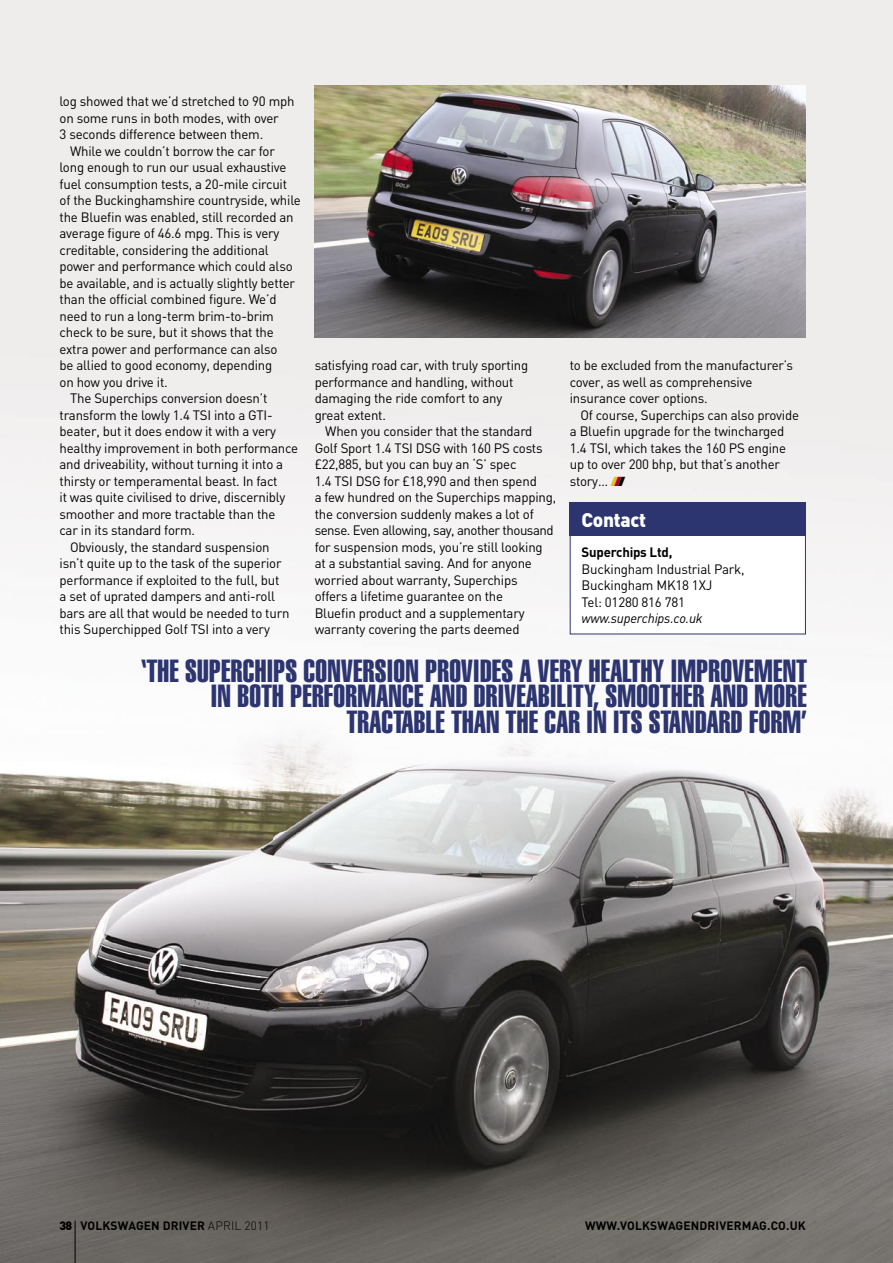
<style>
.page{position:relative;width:893px;height:1263px;background:#fff}
.page>*{position:absolute;margin:0;border:0;box-sizing:border-box;transform-origin:0 0}
.Pull_quote_1{font:31.5px/25.5px "Helvetica Extra Compressed";letter-spacing:.01em;color:#2c3570;text-align:right}
.Body_1{font:900 19.5px "DIN";letter-spacing:-.015em;color:#fff}
.Body_1-2{font:13.5px/16.5px "DIN";letter-spacing:-.015em;color:#000}
.Body_1-3{font:italic 13.5px "DIN";letter-spacing:-.015em;color:#000}
.Body_1-4{font:700 13.5px "DIN";letter-spacing:-.015em;color:#000}
.t1{font:700 12px "DIN";letter-spacing:.01em;color:#000}
.s1{font-family:"Helvetica Neue";font-weight:700;font-style:italic;font-size:12.75px;color:#e6c01f}
.s2{font-family:"Helvetica Neue";font-weight:700;font-style:italic;font-size:12.75px;color:#af0025}
.s3{font-family:"Helvetica Neue";font-weight:700;font-style:italic;font-size:12.75px}
.s4{font-weight:900}
.s5{font-weight:300}
</style>
<div class="page">
<img style="left:0;top:0;width:893px;height:1263px">
<hr style="left:75px;top:1221px;width:1px;height:42px;background:#000">
<div style="left:570px;top:503px;width:235px;height:131px;background:#fff"></div>
<div style="left:570px;top:502px;width:236px;height:33px;background:#2c3570"></div>
<img style="left:315px;top:85px;width:491px;height:252px">
<p class="Body_1-2" style="left:60px;top:93px;width:237px">log showed that we’d stretched to 90 mph on some runs in both modes, with over<br>3 seconds difference between them.</p>
<p class="Body_1-2" style="left:60px;top:142px;width:243px;text-indent:11px">While we couldn’t borrow the car for long enough to run our usual exhaustive fuel consumption tests, a 20-mile circuit of the Buckinghamshire countryside, while the Bluefin was enabled, still recorded an average figure of 46.6 mpg. This is very creditable, considering the additional power and performance which could also be available, and is actually slightly better than the official combined figure. We’d need to run a long-term brim-to-brim check to be sure, but it shows that the extra power and performance can also<br>be allied to good economy, depending<br>on how you drive it.</p>
<p class="Body_1-2" style="left:60px;top:390px;width:240px;text-indent:11px">The Superchips conversion doesn’t transform the lowly 1.4 TSI into a GTI&shy;beater, but it does endow it with a very healthy improvement in both performance and driveability, without turning it into a thirsty or temperamental beast. In fact<br>it was quite civilised to drive, discernibly smoother and more tractable than the<br>car in its standard form.</p>
<p class="Body_1-2" style="left:60px;top:538px;width:232px;text-indent:11px">Obviously, the standard suspension isn’t quite up to the task of the superior performance if exploited to the full, but a set of uprated dampers and anti-roll bars are all that would be needed to turn this Superchipped Golf TSI into a very</p>
<p class="Body_1-2" style="left:570px;top:357px;width:225px">to be excluded from the manufacturer’s cover, as well as comprehensive insurance cover options.</p>
<p class="Body_1-2" style="left:570px;top:406px;width:231px;text-indent:11px">Of course, Superchips can also provide a Bluefin upgrade for the twincharged<br>1.4 TSI, which takes the 160 PS engine up to over 200 bhp, but that’s another story… <span class="s1">I</span><span class="s2">I</span><span class="s3">I</span></p>
<p class="Body_1" style="left:581px;top:507px;width:66px">Contact</p>
<p class="Body_1-4" style="left:581px;top:543px;width:92px">Superchips Ltd,</p>
<p class="Body_1-2" style="left:581px;top:560px;width:165px">Buckingham Industrial Park,</p>
<p class="Body_1-2" style="left:581px;top:577px;width:133px">Buckingham MK18 1XJ</p>
<p class="Body_1-2" style="left:581px;top:593px;width:105px">Tel: 01280 816 781</p>
<p class="Body_1-3" style="left:581px;top:610px;width:123px">www.superchips.co.uk</p>
<p class="Pull_quote_1" style="left:141px;top:658px;width:667px">‘THE SUPERCHIPS CONVERSION PROVIDES A VERY HEALTHY IMPROVEMENT<br>IN BOTH PERFORMANCE AND DRIVEABILITY, SMOOTHER AND MORE<br>TRACTABLE THAN THE CAR IN ITS STANDARD FORM’</p>
<p class="Body_1-2" style="left:315px;top:357px;width:215px">satisfying road car, with truly sporting performance and handling, without damaging the ride comfort to any great extent.</p>
<p class="Body_1-2" style="left:315px;top:423px;width:243px;text-indent:11px">When you consider that the standard Golf Sport 1.4 TSI DSG with 160 PS costs £22,885, but you can buy an ‘S’ spec<br>1.4 TSI DSG for £18,990 and then spend<br>a few hundred on the Superchips mapping, the conversion suddenly makes a lot of sense. Even allowing, say, another thousand for suspension mods, you’re still looking at a substantial saving. And for anyone worried about warranty, Superchips<br>offers a lifetime guarantee on the<br>Bluefin product and a supplementary warranty covering the parts deemed</p>
<p class="t1" style="left:60px;top:1218px;width:212px"><span class="s4">38</span> VOLKSWAGEN DRIVER <span class="s5">APRIL 2011</span></p>
<p class="t1" style="left:585px;top:1218px;width:222px">WWW.VOLKSWAGENDRIVERMAG.CO.UK</p>
</div>
